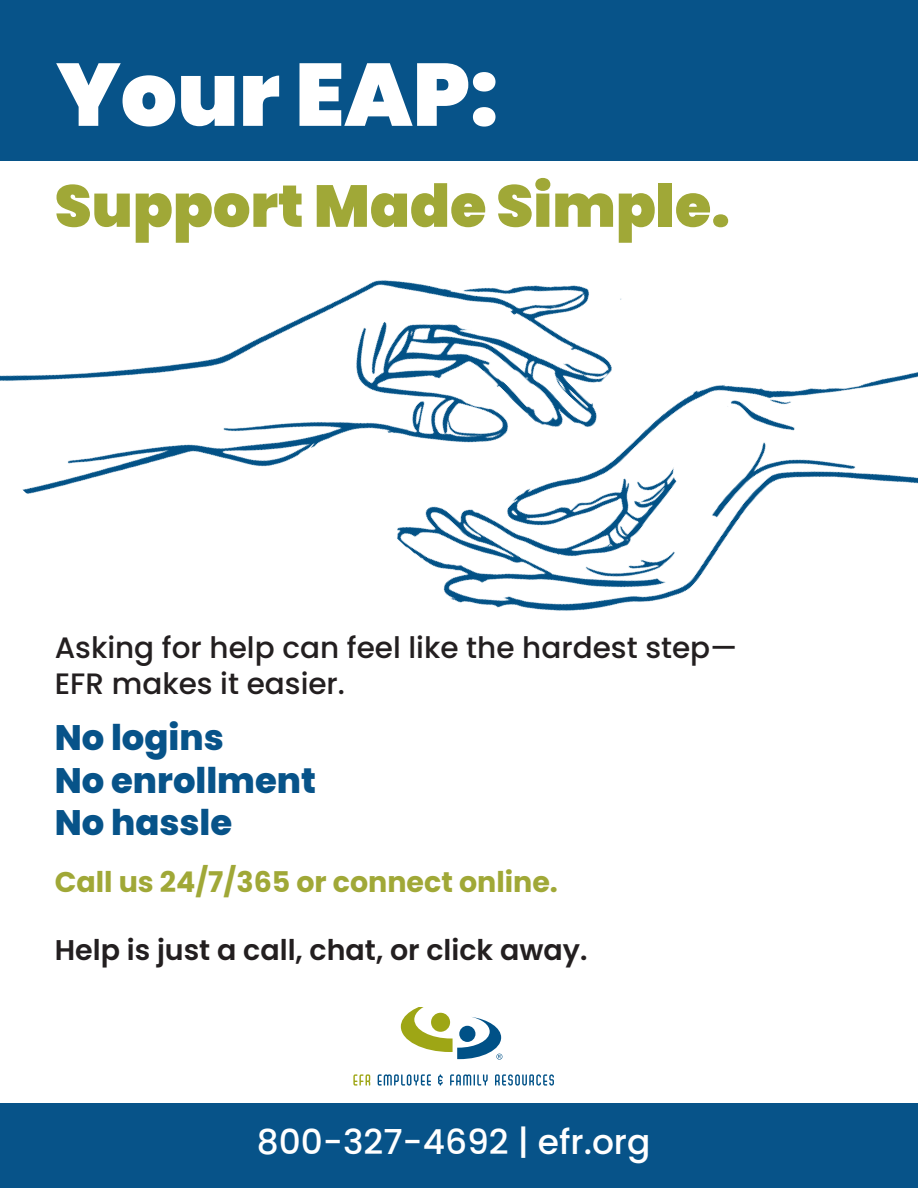
<style>
.page{position:relative;width:918px;height:1188px;background:#fff}
.page>*{position:absolute;margin:0;border:0;box-sizing:border-box;transform-origin:0 0}
.t1{font:900 88.5px "Poppins";color:#fff}
.t2{font:900 58.95px "Poppins";color:#a0a837}
.t3{font:800 35.4px "Poppins";color:#075389}
.t4{font:500 34.35px "Poppins";color:#fff}
.t5{font:500 29.55px/35.4px "Poppins";color:#231f20}
.t6{font:600 28.5px "Poppins";color:#231f20}
.t7{font:700 28.5px "Poppins";color:#a0a837}
</style>
<div class="page">
<div style="left:0;top:1103px;width:918px;height:85px;background:#075389"></div>
<svg style="left:353px;top:1074px;width:17px;height:12px"></svg>
<svg style="left:378px;top:1074px;width:53px;height:12px"></svg>
<svg style="left:438px;top:1074px;width:5px;height:12px"></svg>
<svg style="left:450px;top:1074px;width:38px;height:12px"></svg>
<svg style="left:495px;top:1074px;width:59px;height:12px"></svg>
<svg style="left:401px;top:1008px;width:101px;height:52px"></svg>
<img style="left:0;top:0;width:918px;height:611px">
<p class="t1" style="left:56px;top:44px;width:444px">Your EAP:</p>
<p class="t1" style="left:101px;top:44px;width:444px">Your EAP:</p>
<p class="t2" style="left:55px;top:172px;width:677px">Support Made Simple.</p>
<p class="t5" style="left:55px;top:631px;width:684px">Asking for help can feel like the hardest step—<br>EFR makes it easier.</p>
<p class="t3" style="left:55px;top:718px;width:171px">No logins</p>
<p class="t3" style="left:55px;top:760px;width:263px">No enrollment</p>
<p class="t3" style="left:55px;top:802px;width:179px">No hassle</p>
<p class="t7" style="left:55px;top:866px;width:505px">Call us 24/7/365 or connect online.</p>
<p class="t6" style="left:55px;top:934px;width:534px">Help is just a call, chat, or click away.</p>
<p class="t4" style="left:257px;top:1122px;width:395px">800-327-4692 | efr.org</p>
</div>
